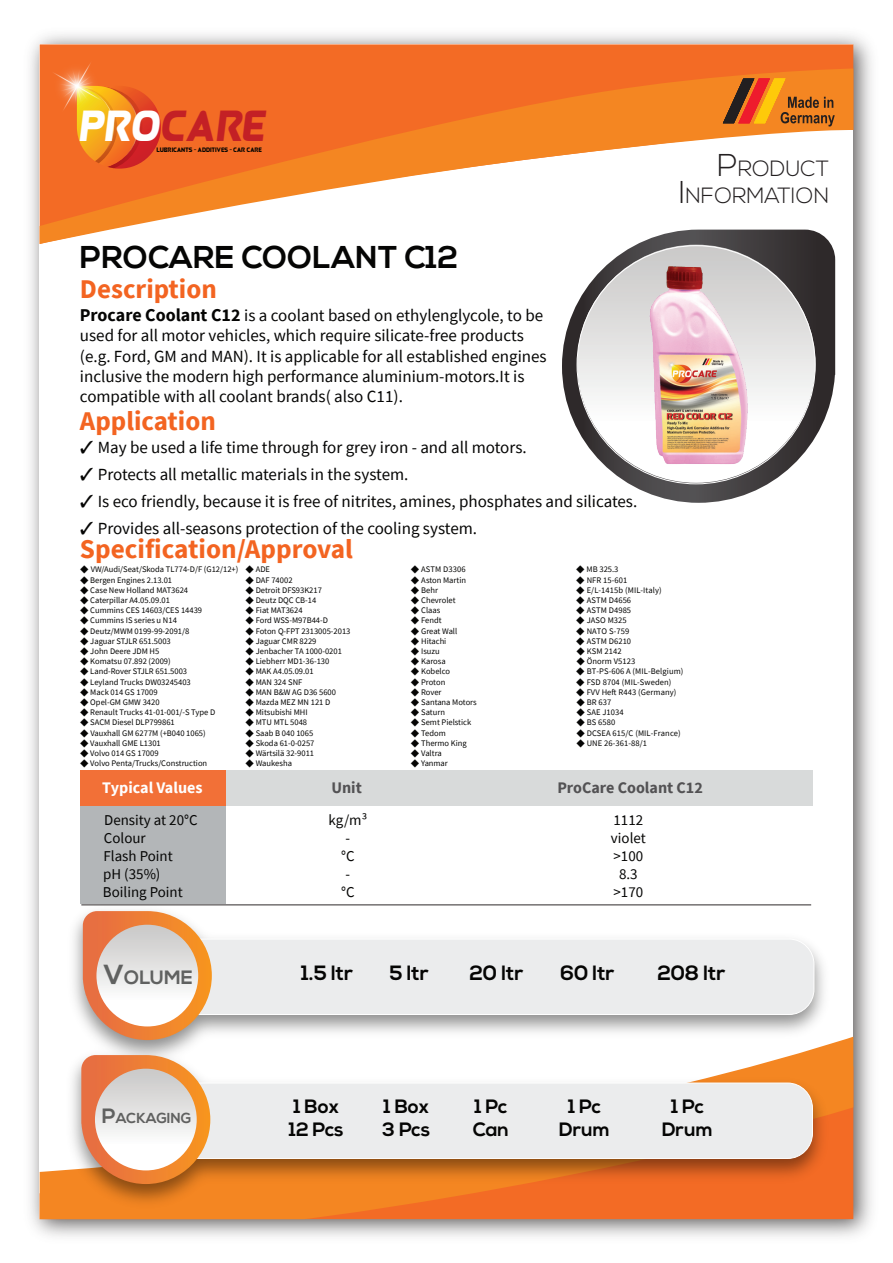
<style>
.page{position:relative;width:893px;height:1263px;background:#fff}
.page>*{position:absolute;margin:0;border:0;box-sizing:border-box;transform-origin:0 0}
.t1{font:italic 44.25px "Queenof Camelot";color:#c32025}
.t2{font:700 31.5px "Nexa";letter-spacing:.01em;color:#050504}
.t3{font:700 27px "Source Sans Pro";color:#f36421}
.t4{font:300 22.05px/27px "Nexa";color:#231f20;text-align:right}
.t5{font:700 20.7px "Nexa";color:#050504}
.t6{font:700 19.35px/23.1px "Nexa";color:#050504}
.t7{font:700 19.35px "Nexa";color:#606160}
.t8{font:16.95px/20.4px "Source Sans Pro";color:#050504}
.t9{font:700 16.2px "Source Sans Pro";color:#535254}
.t10{font:700 16.2px "Source Sans Pro";color:#fff}
.t11{font:15px/18px "Source Sans Pro";color:#050504;text-align:center}
.t12{font:700 14.4px "Nexa";color:#606160}
.t13{font:8.55px "Source Sans Pro";color:#050504}
.t14{font:6.6px "Queenof Camelot";color:#040503}
.s1{color:#fff}
.s2{font-size:31.5px}
.s3{font-weight:700;font-size:18px}
.s4{font-size:27.6px}
.s5{font-size:20.7px}
</style>
<div class="page">
<img style="left:30px;top:34px;width:842px;height:1203px">
<div style="left:40px;top:44px;width:813px;height:1174px;background:#fff"></div>
<svg style="left:40px;top:1037px;width:813px;height:182px"></svg>
<div style="left:40px;top:44px;width:813px;height:25px;background:#f36b25"></div>
<svg style="left:40px;top:69px;width:813px;height:175px"></svg>
<svg style="left:77px;top:86px;width:84px;height:83px;background:#e96d21"></svg>
<img style="left:51px;top:56px;width:56px;height:61px">
<svg style="left:723px;top:79px;width:112px;height:47px;background:#cc6e20"></svg>
<svg style="left:562px;top:230px;width:273px;height:273px"></svg>
<svg style="left:577px;top:245px;width:238px;height:238px"></svg>
<div style="left:80px;top:770px;width:146px;height:134px;background:#b3b6b8"></div>
<div style="left:80px;top:770px;width:146px;height:36px;background:#f27037"></div>
<div style="left:226px;top:770px;width:146px;height:36px;background:#d8dada"></div>
<div style="left:372px;top:770px;width:146px;height:36px;background:#d8dada"></div>
<div style="left:518px;top:770px;width:294px;height:36px;background:#d8dada"></div>
<img style="left:60px;top:904px;width:775px;height:310px">
<div style="left:212px;top:939px;width:602px;height:76px;background:#ebeced"></div>
<svg style="left:83px;top:911px;width:129px;height:129px;background:#e89d6b"></svg>
<div style="left:96px;top:925px;width:102px;height:101px;background:linear-gradient(to bottom,#cac8c7,#fff);border-radius:51px"></div>
<div style="left:210px;top:1083px;width:603px;height:75px;background:#ebeced"></div>
<svg style="left:81px;top:1055px;width:129px;height:129px;background:#e68e50"></svg>
<div style="left:95px;top:1069px;width:102px;height:101px;background:linear-gradient(to bottom,#cac8c7,#fff);border-radius:51px"></div>
<img style="left:592px;top:260px;width:213px;height:212px">
<h1 class="t1" style="left:80px;top:97px;width:188px"><span class="s1">PRO</span>CARE</h1>
<p class="t14" style="left:157px;top:146px;width:107px">LUBRICANTS - ADDITIVES - CAR CARE</p>
<h2 class="t2" style="left:80px;top:239px;width:380px">PROCARE COOLANT C12</h2>
<h3 class="t3" style="left:80px;top:271px;width:138px">Description</h3>
<h3 class="t4" style="left:679px;top:156px;width:152px"><span class="s2">P</span>RODUCT<br><span class="s2">I</span>NFORMATION</h3>
<p class="t8" style="left:80px;top:305px;width:468px"><span class="s3">Procare Coolant C12</span> is a coolant based on ethylenglycole, to be used for all motor vehicles, which require silicate-free products (e.g. Ford, GM and MAN). It is applicable for all established engines inclusive the modern high performance aluminium-motors.It is compatible with all coolant brands( also C11).</p>
<h3 class="t3" style="left:80px;top:403px;width:137px">Application</h3>
<h3 class="t8" style="left:80px;top:437px;width:448px">✓ May be used a life time through for grey iron - and all motors.</h3>
<h3 class="t8" style="left:80px;top:464px;width:330px">✓ Protects all metallic materials in the system.</h3>
<h3 class="t8" style="left:80px;top:491px;width:559px">✓ Is eco friendly, because it is free of nitrites, amines, phosphates and silicates.</h3>
<h3 class="t8" style="left:80px;top:518px;width:399px">✓ Provides all-seasons protection of the cooling system.</h3>
<h3 class="t3" style="left:80px;top:531px;width:275px">Specification/Approval</h3>
<p class="t13" style="left:80px;top:564px;width:192px">◆ VW/Audi/Seat/Skoda TL774-D/F (G12/12+) ◆ ADE</p>
<p class="t13" style="left:411px;top:564px;width:56px">◆ ASTM D3306</p>
<p class="t13" style="left:576px;top:564px;width:44px">◆ MB 325.3</p>
<p class="t13" style="left:80px;top:574px;width:94px">◆ Bergen Engines 2.13.01</p>
<p class="t13" style="left:245px;top:574px;width:49px">◆ DAF 74002</p>
<p class="t13" style="left:411px;top:574px;width:57px">◆ Aston Martin</p>
<p class="t13" style="left:576px;top:574px;width:53px">◆ NFR 15-601</p>
<p class="t13" style="left:80px;top:584px;width:110px">◆ Case New Holland MAT3624</p>
<p class="t13" style="left:245px;top:584px;width:78px">◆ Detroit DFS93K217</p>
<p class="t13" style="left:411px;top:584px;width:29px">◆ Behr</p>
<p class="t13" style="left:576px;top:584px;width:87px">◆ E/L-1415b (MIL-Italy)</p>
<p class="t13" style="left:80px;top:595px;width:91px">◆ Caterpillar A4.05.09.01</p>
<p class="t13" style="left:245px;top:595px;width:72px">◆ Deutz DQC CB-14</p>
<p class="t13" style="left:411px;top:595px;width:46px">◆ Chevrolet</p>
<p class="t13" style="left:576px;top:595px;width:56px">◆ ASTM D4656</p>
<p class="t13" style="left:80px;top:605px;width:124px">◆ Cummins CES 14603/CES 14439</p>
<p class="t13" style="left:245px;top:605px;width:59px">◆ Fiat MAT3624</p>
<p class="t13" style="left:411px;top:605px;width:31px">◆ Claas</p>
<p class="t13" style="left:576px;top:605px;width:56px">◆ ASTM D4985</p>
<p class="t13" style="left:80px;top:615px;width:98px">◆ Cummins IS series u N14</p>
<p class="t13" style="left:245px;top:615px;width:84px">◆ Ford WSS-M97B44-D</p>
<p class="t13" style="left:411px;top:615px;width:32px">◆ Fendt</p>
<p class="t13" style="left:576px;top:615px;width:52px">◆ JASO M325</p>
<p class="t13" style="left:80px;top:625px;width:111px">◆ Deutz/MWM 0199-99-2091/8</p>
<p class="t13" style="left:245px;top:625px;width:107px">◆ Foton Q-FPT 2313005-2013</p>
<p class="t13" style="left:411px;top:625px;width:48px">◆ Great Wall</p>
<p class="t13" style="left:576px;top:625px;width:55px">◆ NATO S-759</p>
<p class="t13" style="left:80px;top:635px;width:92px">◆ Jaguar STJLR 651.5003</p>
<p class="t13" style="left:245px;top:635px;width:72px">◆ Jaguar CMR 8229</p>
<p class="t13" style="left:411px;top:635px;width:37px">◆ Hitachi</p>
<p class="t13" style="left:576px;top:635px;width:56px">◆ ASTM D6210</p>
<p class="t13" style="left:80px;top:646px;width:81px">◆ John Deere JDM H5</p>
<p class="t13" style="left:245px;top:646px;width:98px">◆ Jenbacher TA 1000-0201</p>
<p class="t13" style="left:411px;top:646px;width:30px">◆ Isuzu</p>
<p class="t13" style="left:576px;top:646px;width:47px">◆ KSM 2142</p>
<p class="t13" style="left:80px;top:656px;width:92px">◆ Komatsu 07.892 (2009)</p>
<p class="t13" style="left:245px;top:656px;width:85px">◆ Liebherr MD1-36-130</p>
<p class="t13" style="left:411px;top:656px;width:36px">◆ Karosa</p>
<p class="t13" style="left:576px;top:656px;width:61px">◆ Önorm V5123</p>
<p class="t13" style="left:80px;top:666px;width:109px">◆ Land-Rover STJLR 651.5003</p>
<p class="t13" style="left:245px;top:666px;width:70px">◆ MAK A4.05.09.01</p>
<p class="t13" style="left:411px;top:666px;width:41px">◆ Kobelco</p>
<p class="t13" style="left:576px;top:666px;width:109px">◆ BT-PS-606 A (MIL-Belgium)</p>
<p class="t13" style="left:80px;top:676px;width:112px">◆ Leyland Trucks DW03245403</p>
<p class="t13" style="left:245px;top:676px;width:58px">◆ MAN 324 SNF</p>
<p class="t13" style="left:411px;top:676px;width:36px">◆ Proton</p>
<p class="t13" style="left:576px;top:676px;width:97px">◆ FSD 8704 (MIL-Sweden)</p>
<p class="t13" style="left:80px;top:686px;width:79px">◆ Mack 014 GS 17009</p>
<p class="t13" style="left:245px;top:686px;width:92px">◆ MAN B&amp;W AG D36 5600</p>
<p class="t13" style="left:411px;top:686px;width:32px">◆ Rover</p>
<p class="t13" style="left:576px;top:686px;width:102px">◆ FVV Heft R443 (Germany)</p>
<p class="t13" style="left:80px;top:697px;width:81px">◆ Opel-GM GMW 3420</p>
<p class="t13" style="left:245px;top:697px;width:86px">◆ Mazda MEZ MN 121 D</p>
<p class="t13" style="left:411px;top:697px;width:67px">◆ Santana Motors</p>
<p class="t13" style="left:576px;top:697px;width:37px">◆ BR 637</p>
<p class="t13" style="left:80px;top:707px;width:137px">◆ Renault Trucks 41-01-001/-S Type D</p>
<p class="t13" style="left:245px;top:707px;width:64px">◆ Mitsubishi MHI</p>
<p class="t13" style="left:411px;top:707px;width:36px">◆ Saturn</p>
<p class="t13" style="left:576px;top:707px;width:49px">◆ SAE J1034</p>
<p class="t13" style="left:80px;top:717px;width:96px">◆ SACM Diesel DLP799861</p>
<p class="t13" style="left:245px;top:717px;width:63px">◆ MTU MTL 5048</p>
<p class="t13" style="left:411px;top:717px;width:62px">◆ Semt Pielstick</p>
<p class="t13" style="left:576px;top:717px;width:41px">◆ BS 6580</p>
<p class="t13" style="left:80px;top:727px;width:127px">◆ Vauxhall GM 6277M (+B040 1065)</p>
<p class="t13" style="left:245px;top:727px;width:69px">◆ Saab B 040 1065</p>
<p class="t13" style="left:411px;top:727px;width:36px">◆ Tedom</p>
<p class="t13" style="left:576px;top:727px;width:106px">◆ DCSEA 615/C (MIL-France)</p>
<p class="t13" style="left:80px;top:737px;width:82px">◆ Vauxhall GME L1301</p>
<p class="t13" style="left:245px;top:737px;width:71px">◆ Skoda 61-0-0257</p>
<p class="t13" style="left:411px;top:737px;width:57px">◆ Thermo King</p>
<p class="t13" style="left:576px;top:737px;width:72px">◆ UNE 26-361-88/1</p>
<p class="t13" style="left:80px;top:748px;width:80px">◆ Volvo 014 GS 17009</p>
<p class="t13" style="left:245px;top:748px;width:70px">◆ Wärtsilä 32-9011</p>
<p class="t13" style="left:411px;top:748px;width:32px">◆ Valtra</p>
<p class="t13" style="left:80px;top:758px;width:129px">◆ Volvo Penta/Trucks/Construction</p>
<p class="t13" style="left:245px;top:758px;width:48px">◆ Waukesha</p>
<p class="t13" style="left:411px;top:758px;width:38px">◆ Yanmar</p>
<h3 class="t10" style="left:102px;top:777px;width:102px">Typical Values</h3>
<h3 class="t9" style="left:331px;top:777px;width:32px">Unit</h3>
<h3 class="t9" style="left:557px;top:777px;width:147px">ProCare Coolant C12</h3>
<h3 class="t11" style="left:103px;top:811px;width:96px;text-align:left">Density at 20°C<br>Colour<br>Flash Point<br>pH (35%)<br>Boiling Point</h3>
<h3 class="t11" style="left:329px;top:811px;width:40px">kg/m³ -<br>°C<br>-<br>°C</h3>
<h3 class="t11" style="left:611px;top:811px;width:36px">1112 violet &gt;100<br>8.3 &gt;170</h3>
<h3 class="t7" style="left:103px;top:966px;width:91px"><span class="s4">V</span>OLUME</h3>
<h3 class="t5" style="left:301px;top:961px;width:53px">1.5 ltr</h3>
<h3 class="t5" style="left:389px;top:961px;width:41px">5 ltr</h3>
<h3 class="t5" style="left:469px;top:961px;width:56px">20 ltr</h3>
<h3 class="t5" style="left:560px;top:961px;width:56px">60 ltr</h3>
<h3 class="t5" style="left:657px;top:961px;width:70px">208 ltr</h3>
<h3 class="t12" style="left:102px;top:1110px;width:91px"><span class="s5">P</span>ACKAGING</h3>
<h3 class="t6" style="left:289px;top:1096px;width:56px">1 Box<br>12 Pcs</h3>
<h3 class="t6" style="left:382px;top:1096px;width:49px">1 Box<br>3 Pcs</h3>
<h3 class="t6" style="left:473px;top:1096px;width:38px">1 Pc<br>Can</h3>
<h3 class="t6" style="left:559px;top:1096px;width:52px;text-align:center">1 Pc<br>Drum</h3>
<h3 class="t6" style="left:662px;top:1096px;width:52px;text-align:center">1 Pc<br>Drum</h3>
</div>
